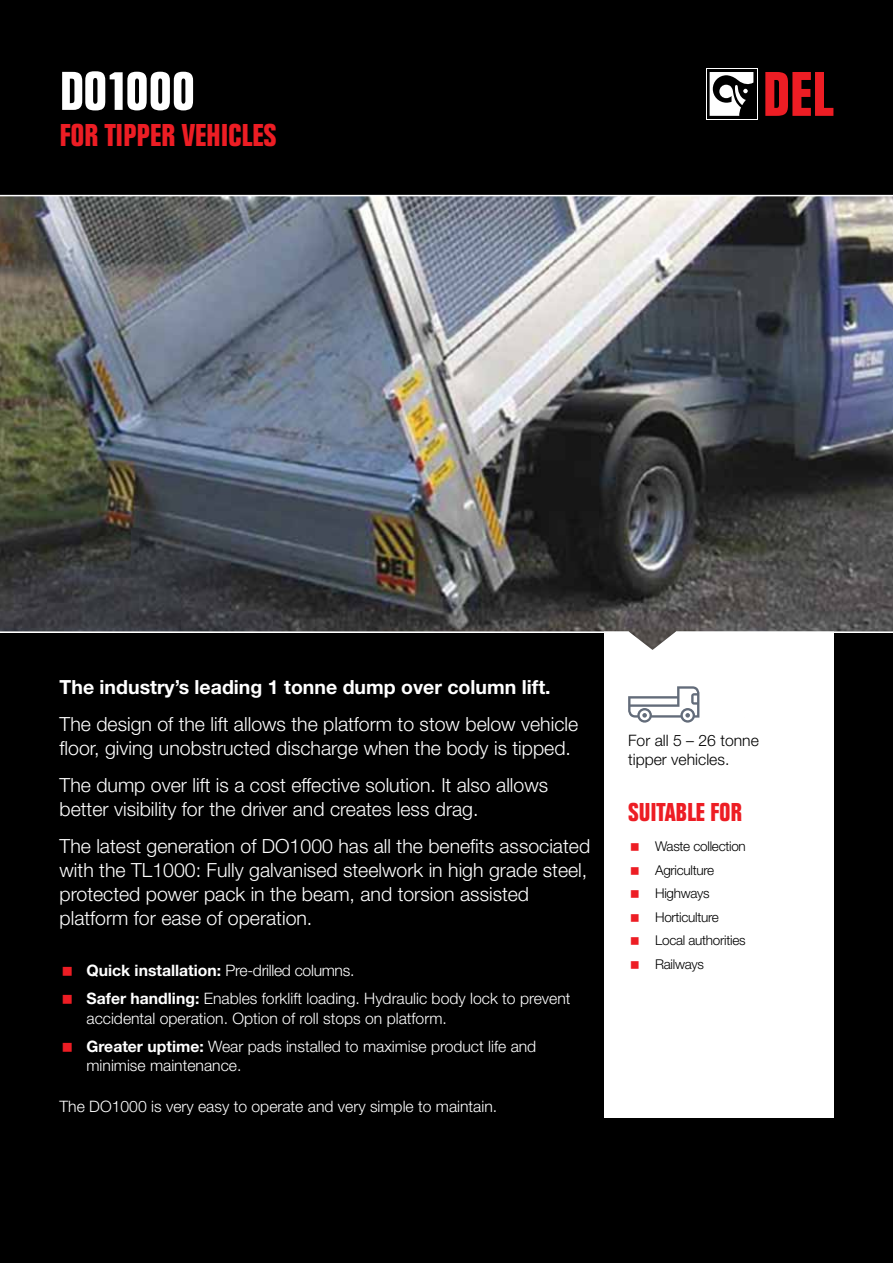
<style>
.page{position:relative;width:893px;height:1263px;background:#000}
.page>*{position:absolute;margin:0;border:0;box-sizing:border-box;transform-origin:0 0}
.t1{font:700 57px "Folio Con";color:#fff}
.t2{font:700 33px "Folio Con";color:#ed1d24}
.t3{font:700 27px "Folio Con";color:#ed1d24}
.t4{font:300 19.5px/24px "Helvetica Neue LT Std";color:#fff}
.t5{font:700 19.5px "Helvetica Neue LT Std";color:#fff}
.t6{font:300 15.75px/28px "Helvetica Neue LT Std";color:#fff}
.t7{font:300 15.75px/18.9px "Helvetica Neue LT Std";color:#000}
.t8{font:300 13.5px/23.5px "Helvetica Neue LT Std";letter-spacing:-.02em;color:#000}
.s1{font-weight:700}
</style>
<div class="page">
<div style="left:604px;top:631px;width:229px;height:487px;background:#fff"></div>
<svg style="left:706px;top:68px;width:51px;height:52px"></svg>
<svg style="left:707px;top:69px;width:49px;height:50px"></svg>
<svg style="left:710px;top:72px;width:43px;height:44px"></svg>
<svg style="left:765px;top:72px;width:68px;height:44px"></svg>
<img style="left:0;top:196px;width:893px;height:454px">
<hr style="left:0;top:195px;width:893px;height:1px;background:#fff">
<hr style="left:0;top:631px;width:629px;height:2px;background:#fff">
<hr style="left:676px;top:631px;width:217px;height:2px;background:#fff">
<svg style="left:628px;top:686px;width:72px;height:37px"></svg>
<h1 class="t1" style="left:59px;top:60px;width:137px">DO1000</h1>
<h2 class="t2" style="left:59px;top:117px;width:219px">FOR TIPPER VEHICLES</h2>
<p class="t5" style="left:60px;top:675px;width:493px">The industry’s leading 1 tonne dump over column lift.</p>
<p class="t4" style="left:60px;top:712px;width:520px">The design of the lift allows the platform to stow below vehicle floor, giving unobstructed discharge when the body is tipped.</p>
<p class="t4" style="left:60px;top:772px;width:490px">The dump over lift is a cost effective solution. It also allows better visibility for the driver and creates less drag.</p>
<p class="t4" style="left:60px;top:833px;width:532px">The latest generation of DO1000 has all the benefits associated with the TL1000: Fully galvanised steelwork in high grade steel, protected power pack in the beam, and torsion assisted platform for ease of operation.</p>
<p class="t6" style="left:87px;top:956px;width:485px"><span class="s1">Quick installation:</span> Pre-drilled columns.<br><span class="s1">Safer handling:</span> Enables forklift loading. Hydraulic body lock to prevent</p>
<p class="t6" style="left:87px;top:1004px;width:451px">accidental operation. Option of roll stops on platform.<br><span class="s1">Greater uptime:</span> Wear pads installed to maximise product life and</p>
<p class="t6" style="left:87px;top:1051px;width:156px">minimise maintenance.</p>
<p class="t6" style="left:60px;top:1092px;width:439px">The DO1000 is very easy to operate and very simple to maintain.</p>
<p class="t7" style="left:628px;top:731px;width:132px">For all 5 – 26 tonne tipper vehicles.</p>
<h3 class="t3" style="left:628px;top:797px;width:116px">SUITABLE FOR</h3>
<p class="t8" style="left:655px;top:834px;width:92px">Waste collection<br>Agriculture<br>Highways<br>Horticulture<br>Local authorities<br>Railways</p>
</div>
